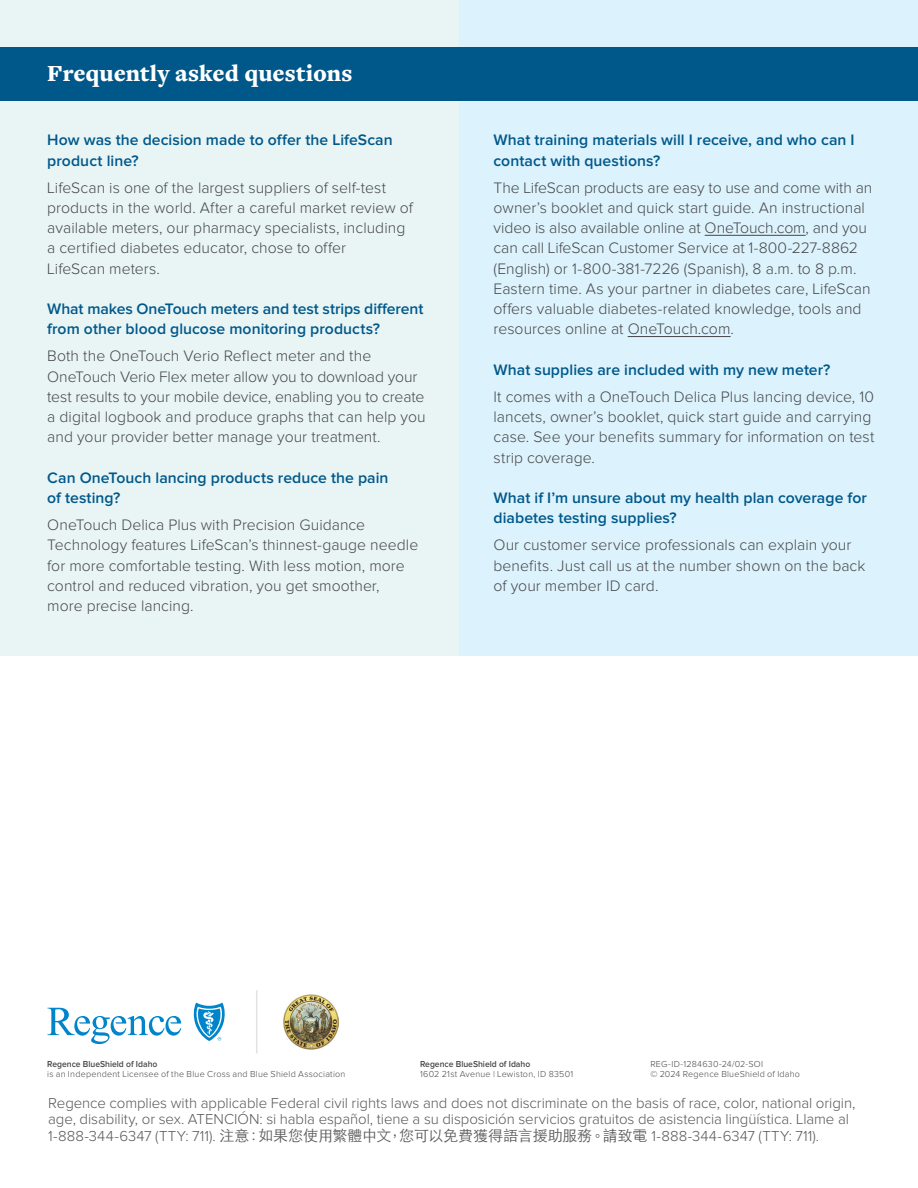
<style>
.page{position:relative;width:918px;height:1188px;background:#fff}
.page>*{position:absolute;margin:0;border:0;box-sizing:border-box;transform-origin:0 0}
.t1{font:900 24px "Freight Text Pro";color:#fff}
.t2{font:300 15.75px/20.2px "Proxima Nova";letter-spacing:.005em;color:#474749}
.t3{font:600 15.75px/20.2px "Proxima Nova";letter-spacing:.005em;color:#00588a}
.t4{font:300 15px/16.5px "Proxima Nova";letter-spacing:-.005em;color:#57585a}
.t5{font:300 9px "Proxima Nova";letter-spacing:.025em;color:#474749}
.t6{font:600 9px "Proxima Nova";color:#474749;scale:.95 1}
.s1{font-family:"ST Heiti TC"}
</style>
<div class="page">
<div style="left:0;top:0;width:459px;height:656px;background:#e9f5f5"></div>
<div style="left:459px;top:0;width:459px;height:656px;background:#dcf2fc"></div>
<svg style="left:193px;top:1003px;width:32px;height:38px"></svg>
<svg style="left:47px;top:1008px;width:134px;height:36px"></svg>
<img style="left:284px;top:994px;width:54px;height:55px">
<hr style="left:256px;top:990px;width:1px;height:63px;background:#e4e1e1">
<div style="left:0;top:47px;width:918px;height:54px;background:#00588a"></div>
<hr style="left:705px;top:235px;width:101px;height:1px;background:#474749">
<hr style="left:628px;top:336px;width:103px;height:1px;background:#474749">
<h2 class="t1" style="left:47px;top:57px;width:307px">Frequently asked questions</h2>
<h3 class="t3" style="left:47px;top:130px;width:347px">How was the decision made to offer the LifeScan product line?</h3>
<p class="t2" style="left:47px;top:178px;width:367px">LifeScan is one of the largest suppliers of self-test products in the world. After a careful market review of available meters, our pharmacy specialists, including a certified diabetes educator, chose to offer<br>LifeScan meters.</p>
<h3 class="t3" style="left:47px;top:299px;width:378px">What makes OneTouch meters and test strips different from other blood glucose monitoring products?</h3>
<p class="t2" style="left:47px;top:346px;width:380px">Both the OneTouch Verio Reflect meter and the OneTouch Verio Flex meter allow you to download your test results to your mobile device, enabling you to create a digital logbook and produce graphs that can help you and your provider better manage your treatment.</p>
<h3 class="t3" style="left:47px;top:468px;width:343px">Can OneTouch lancing products reduce the pain of testing?</h3>
<p class="t2" style="left:47px;top:515px;width:373px">OneTouch Delica Plus with Precision Guidance Technology features LifeScan’s thinnest-gauge needle for more comfortable testing. With less motion, more control and reduced vibration, you get smoother, more precise lancing.</p>
<h3 class="t3" style="left:494px;top:130px;width:363px">What training materials will I receive, and who can I contact with questions?</h3>
<p class="t2" style="left:494px;top:178px;width:380px">The LifeScan products are easy to use and come with an owner’s booklet and quick start guide. An instructional video is also available online at OneTouch.com, and you can call LifeScan Customer Service at 1-800-227-8862 (English) or 1-800-381-7226 (Spanish), 8 a.m. to 8 p.m.<br>Eastern time. As your partner in diabetes care, LifeScan offers valuable diabetes-related knowledge, tools and resources online at OneTouch.com.</p>
<h3 class="t3" style="left:494px;top:360px;width:338px">What supplies are included with my new meter?</h3>
<p class="t2" style="left:494px;top:387px;width:382px">It comes with a OneTouch Delica Plus lancing device, 10 lancets, owner’s booklet, quick start guide and carrying case. See your benefits summary for information on test strip coverage.</p>
<h3 class="t3" style="left:494px;top:488px;width:375px">What if I’m unsure about my health plan coverage for diabetes testing supplies?</h3>
<p class="t2" style="left:494px;top:535px;width:373px">Our customer service professionals can explain your benefits. Just call us at the number shown on the back of your member ID card.</p>
<p class="t6" style="left:47px;top:1059px;width:118px">Regence BlueShield of Idaho</p>
<p class="t5" style="left:47px;top:1069px;width:300px">is an Independent Licensee of the Blue Cross and Blue Shield Association</p>
<p class="t6" style="left:420px;top:1059px;width:118px">Regence BlueShield of Idaho</p>
<p class="t5" style="left:420px;top:1069px;width:155px">1602 21st Avenue | Lewiston, ID 83501</p>
<p class="t5" style="left:650px;top:1059px;width:114px">REG-ID-1284630-24/02-SOI</p>
<p class="t5" style="left:650px;top:1069px;width:151px">© 2024 Regence BlueShield of Idaho</p>
<p class="t4" style="left:48px;top:1095px;width:809px">Regence complies with applicable Federal civil rights laws and does not discriminate on the basis of race, color, national origin, age, disability, or sex. ATENCIÓN: si habla español, tiene a su disposición servicios gratuitos de asistencia lingüística. Llame al</p>
<p class="t4" style="left:48px;top:1128px;width:772px">1-888-344-6347 (TTY: 711). <span class="s1">注意：如果您使用繁體中文，您可以免費獲得語言援助服務。請致電</span> 1-888-344-6347 (TTY: 711).</p>
</div>
